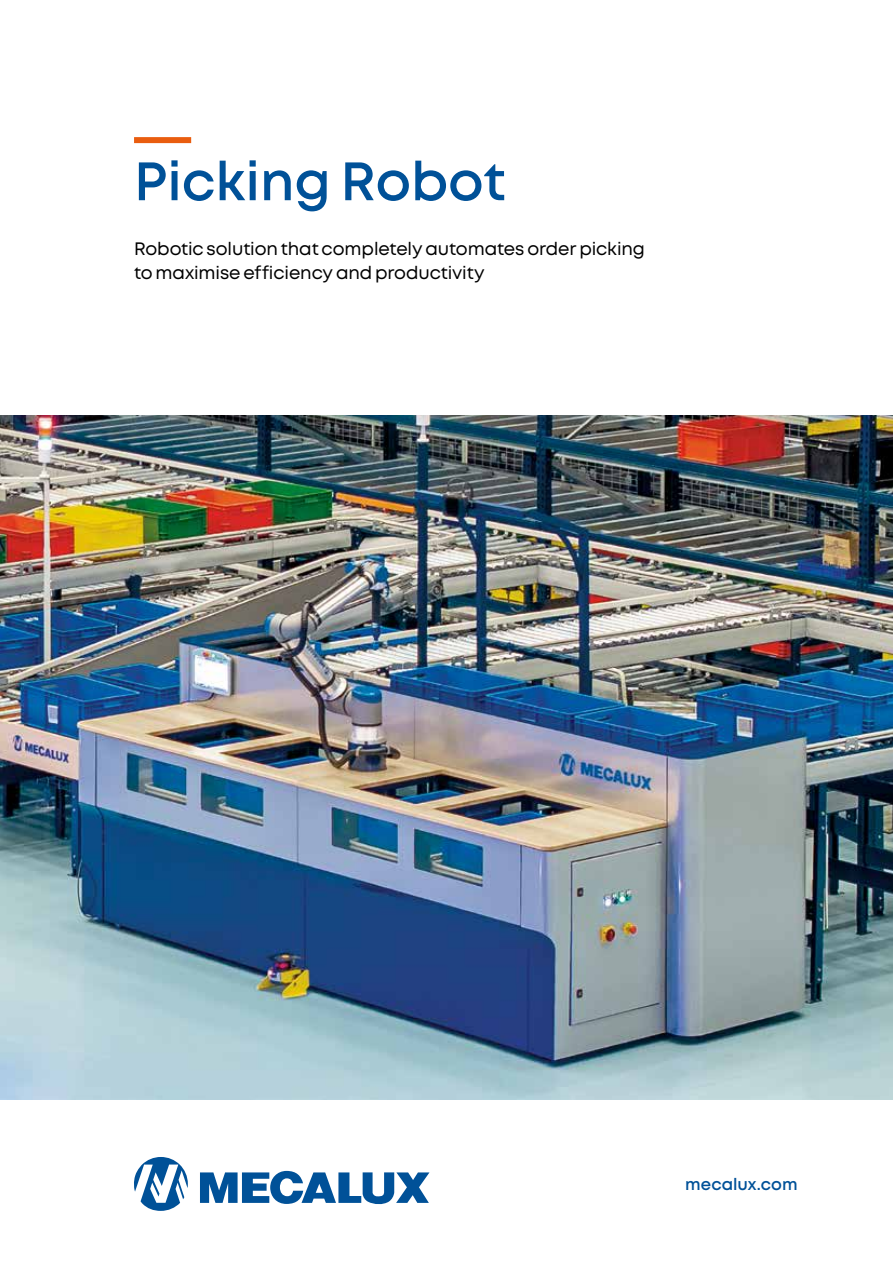
<style>
.page{position:relative;width:893px;height:1263px;background:#fff}
.page>*{position:absolute;margin:0;border:0;box-sizing:border-box;transform-origin:0 0}
.t1{font:600 54px "Mont";color:#005198}
.t2{font:18px/24px "Mont";letter-spacing:-.005em;color:#000}
.t3{font:600 16.5px "Mont";color:#005198}
</style>
<div class="page">
<img style="left:0;top:415px;width:893px;height:684px">
<div style="left:134px;top:137px;width:57px;height:6px;background:#e95d0f"></div>
<svg style="left:134px;top:1157px;width:54px;height:54px"></svg>
<svg style="left:200px;top:1171px;width:229px;height:34px"></svg>
<h1 class="t1" style="left:134px;top:146px;width:373px">Picking Robot</h1>
<p class="t2" style="left:134px;top:237px;width:512px">Robotic solution that completely automates order picking to maximise efficiency and productivity</p>
<p class="t3" style="left:685px;top:1173px;width:114px">mecalux.com</p>
</div>
